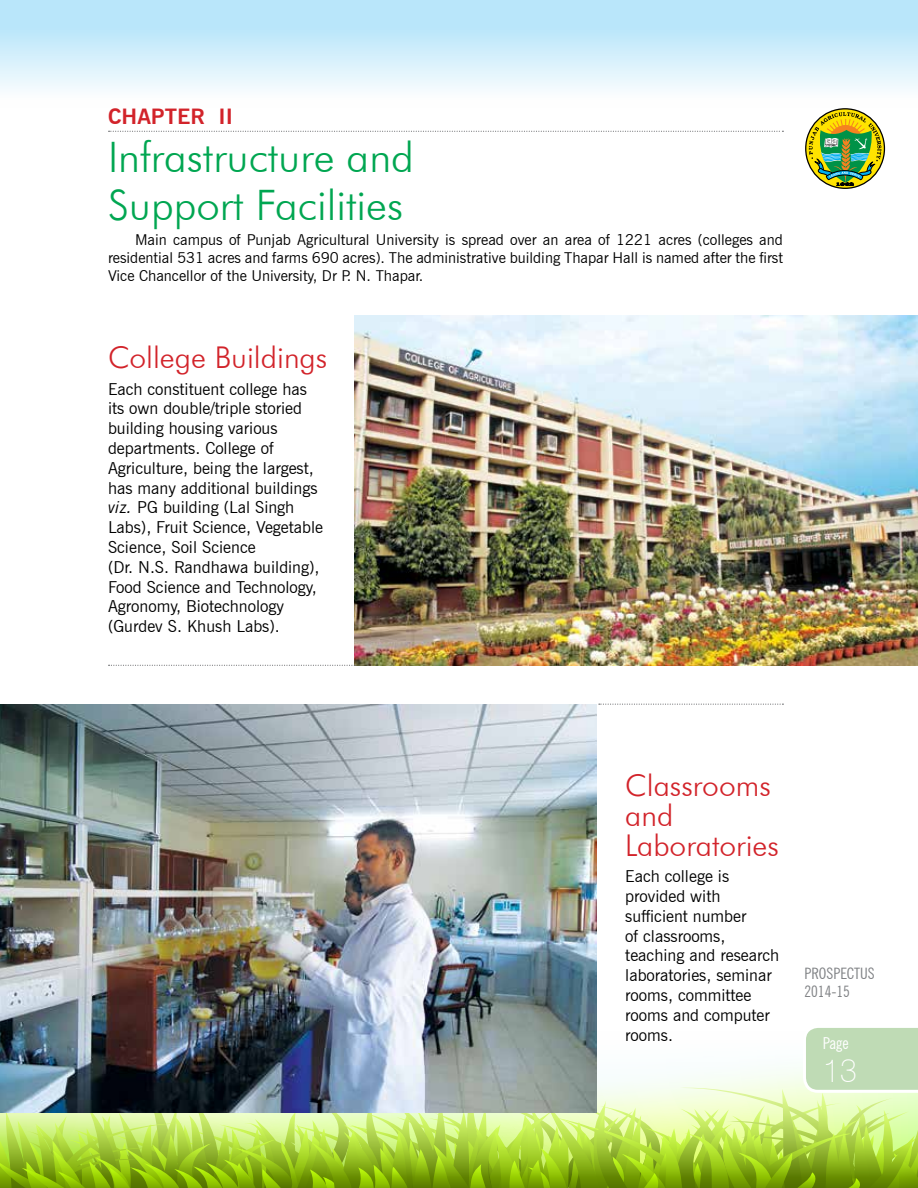
<style>
.page{position:relative;width:918px;height:1188px;background:#fff}
.page>*{position:absolute;margin:0;border:0;box-sizing:border-box;transform-origin:0 0}
.t1{font:300 42px/48px "Futura BT";color:#00a651}
.t2{font:100 33px "Swiss 721 BT";color:#fff}
.t3{font:300 30px/30px "Futura BT";color:#d2232a}
.t4{font:700 21px "News Gothic BT";color:#d2232a;scale:1.05 1}
.t5{font:16.5px/19.8px "News Gothic BT";color:#000}
.t6{font:condensed 16.5px "News Gothic BT";color:#fff}
.t7{font:condensed 15.75px/18.9px "News Gothic BT";color:#808285}
.t8{font:15px/18px "News Gothic BT";color:#000;text-align:justify}
.s1{font-style:italic}
</style>
<div class="page">
<div style="left:0;top:0;width:918px;height:108px;background:linear-gradient(to bottom,#aae1f9,#fffefe)"></div>
<svg style="left:806px;top:109px;width:78px;height:79px"></svg>
<div style="left:805px;top:108px;width:80px;height:81px;border:1px solid #000;border-radius:50%"></div>
<svg style="left:809px;top:112px;width:72px;height:74px;background:#95ae49"></svg>
<svg style="left:0;top:1023px;width:918px;height:165px;background:#bbda72"></svg>
<svg style="left:109px;top:131px;width:674px;height:1px"></svg>
<img style="left:354px;top:315px;width:564px;height:350px">
<img style="left:0;top:704px;width:596px;height:408px">
<svg style="left:109px;top:665px;width:246px;height:1px"></svg>
<svg style="left:599px;top:704px;width:184px;height:1px"></svg>
<p class="t4" style="left:108px;top:104px;width:121px">CHAPTER II</p>
<h1 class="t1" style="left:108px;top:133px;width:307px">Infrastructure and<br>Support Facilities</h1>
<p class="t8" style="left:108px;top:230px;width:677px;text-indent:27px">Main campus of Punjab Agricultural University is spread over an area of 1221 acres (colleges and residential 531 acres and farms 690 acres). The administrative building Thapar Hall is named after the first Vice Chancellor of the University, Dr P. N. Thapar.</p>
<h3 class="t3" style="left:108px;top:342px;width:221px">College Buildings</h3>
<p class="t5" style="left:108px;top:379px;width:217px">Each constituent college has its own double/triple storied building housing various departments. College of<br>Agriculture, being the largest, has many additional buildings <span class="s1">viz.</span> PG building (Lal Singh<br>Labs), Fruit Science, Vegetable<br>Science, Soil Science<br>(Dr. N.S. Randhawa building),<br>Food Science and Technology,<br>Agronomy, Biotechnology (Gurdev S. Khush Labs).</p>
<h3 class="t3" style="left:625px;top:770px;width:155px">Classrooms and<br>Laboratories</h3>
<p class="t5" style="left:625px;top:866px;width:155px">Each college is provided with sufficient number<br>of classrooms, teaching and research laboratories, seminar rooms, committee rooms and computer rooms.</p>
<p class="t7" style="left:805px;top:963px;width:72px">PROSPECTUS<br>2014-15</p>
<p class="t6" style="left:823px;top:1033px;width:27px">Page</p>
<h2 class="t2" style="left:823px;top:1050px;width:36px">13</h2>
</div>
